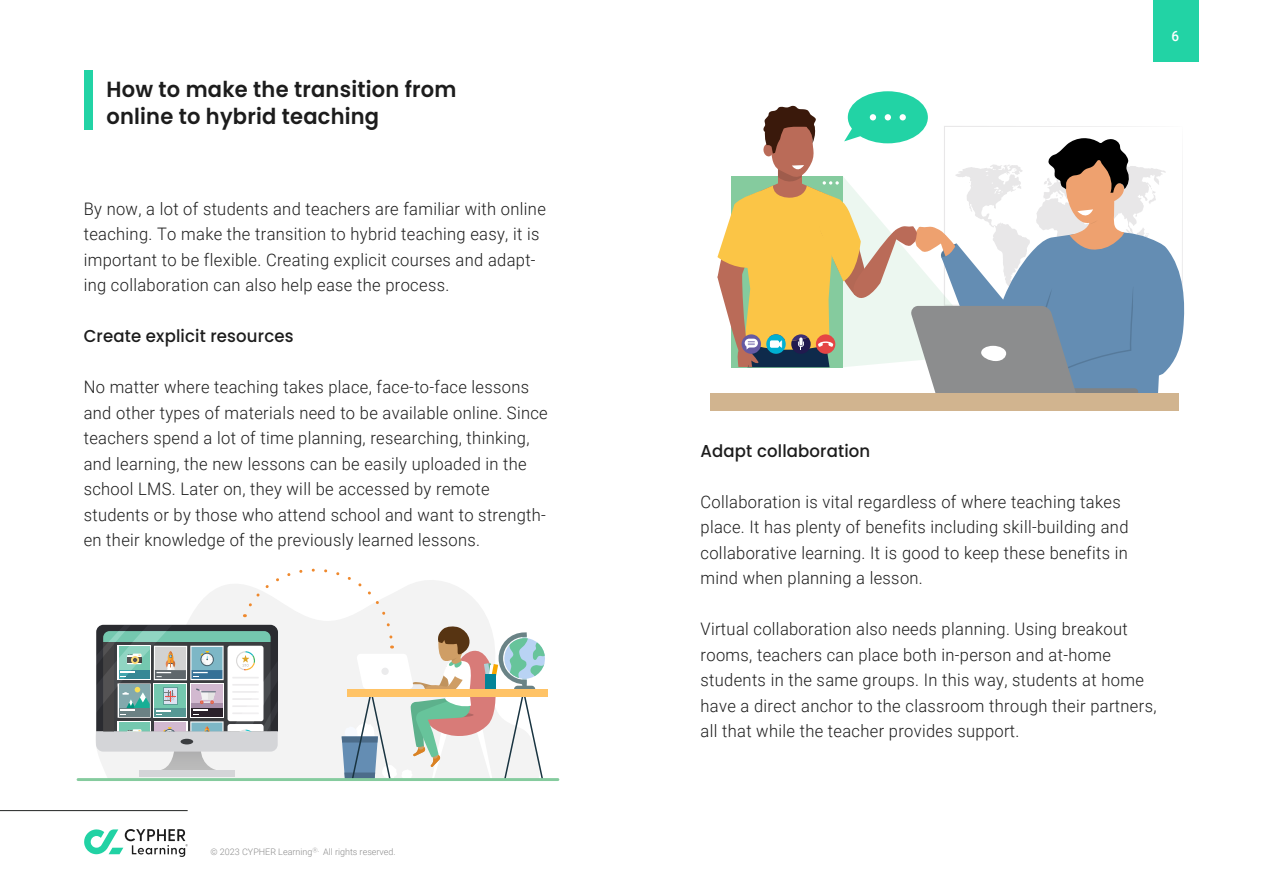
<style>
.page{position:relative;width:1263px;height:893px;background:#fff}
.page>*{position:absolute;margin:0;border:0;box-sizing:border-box;transform-origin:0 0}
.t1{font:600 21.9px/27px "Poppins";letter-spacing:.01em;color:#1c1c1c;scale:.96 1}
.t2{font:300 17.25px/25.5px "Roboto";letter-spacing:.02em;color:#1c1c1c;scale:.96 1}
.t3{font:500 17.25px "Poppins";letter-spacing:.01em;color:#1c1c1c;scale:.96 1}
.t4{font:500 14.1px "Roboto";color:#fff;scale:.96 1}
.t5{font:300 9px "Roboto";color:#8c8c8c}
</style>
<div class="page">
<div style="left:710px;top:393px;width:469px;height:18px;background:#d1b48f"></div>
<div style="left:848px;top:91px;width:80px;height:52px;background:#22d3a5;border-radius:50%"></div>
<svg style="left:717px;top:103px;width:468px;height:290px"></svg>
<div style="left:899px;top:114px;width:7px;height:6px;background:#fff;border-radius:50%"></div>
<hr style="left:77px;top:778px;width:482px;height:3px;background:#85cb9e">
<svg style="left:96px;top:568px;width:451px;height:211px"></svg>
<div style="left:1153px;top:0;width:45px;height:62px;background:#22d3a5"></div>
<hr style="left:0;top:810px;width:188px;height:1px;background:#212322">
<svg style="left:84px;top:829px;width:104px;height:28px"></svg>
<div style="left:85px;top:71px;width:8px;height:59px;background:#22d3a5"></div>
<p class="t1" style="left:107px;top:76px;width:366px">How to make the transition from online to hybrid teaching</p>
<p class="t2" style="left:84px;top:195px;width:483px">By now, a lot of students and teachers are familiar with online teaching. To make the transition to hybrid teaching easy, it is important to be flexible. Creating explicit courses and adapt&shy;ing collaboration can also help ease the process.</p>
<p class="t3" style="left:84px;top:326px;width:220px">Create explicit resources</p>
<p class="t2" style="left:84px;top:374px;width:485px">No matter where teaching takes place, face-to-face lessons and other types of materials need to be available online. Since teachers spend a lot of time planning, researching, thinking, and learning, the new lessons can be easily uploaded in the school LMS. Later on, they will be accessed by remote students or by those who attend school and want to strength&shy;en their knowledge of the previously learned lessons.</p>
<p class="t5" style="left:211px;top:845px;width:187px">© 2023 CYPHER Learning<sup>Ⓡ.</sup> All rights reserved.</p>
<p class="t4" style="left:1171px;top:26px;width:9px">6</p>
<p class="t3" style="left:700px;top:441px;width:178px">Adapt collaboration</p>
<p class="t2" style="left:700px;top:488px;width:447px">Collaboration is vital regardless of where teaching takes place. It has plenty of benefits including skill-building and collaborative learning. It is good to keep these benefits in mind when planning a lesson.</p>
<p class="t2" style="left:700px;top:616px;width:476px">Virtual collaboration also needs planning. Using breakout rooms, teachers can place both in-person and at-home students in the same groups. In this way, students at home have a direct anchor to the classroom through their partners, all that while the teacher provides support.</p>
</div>
